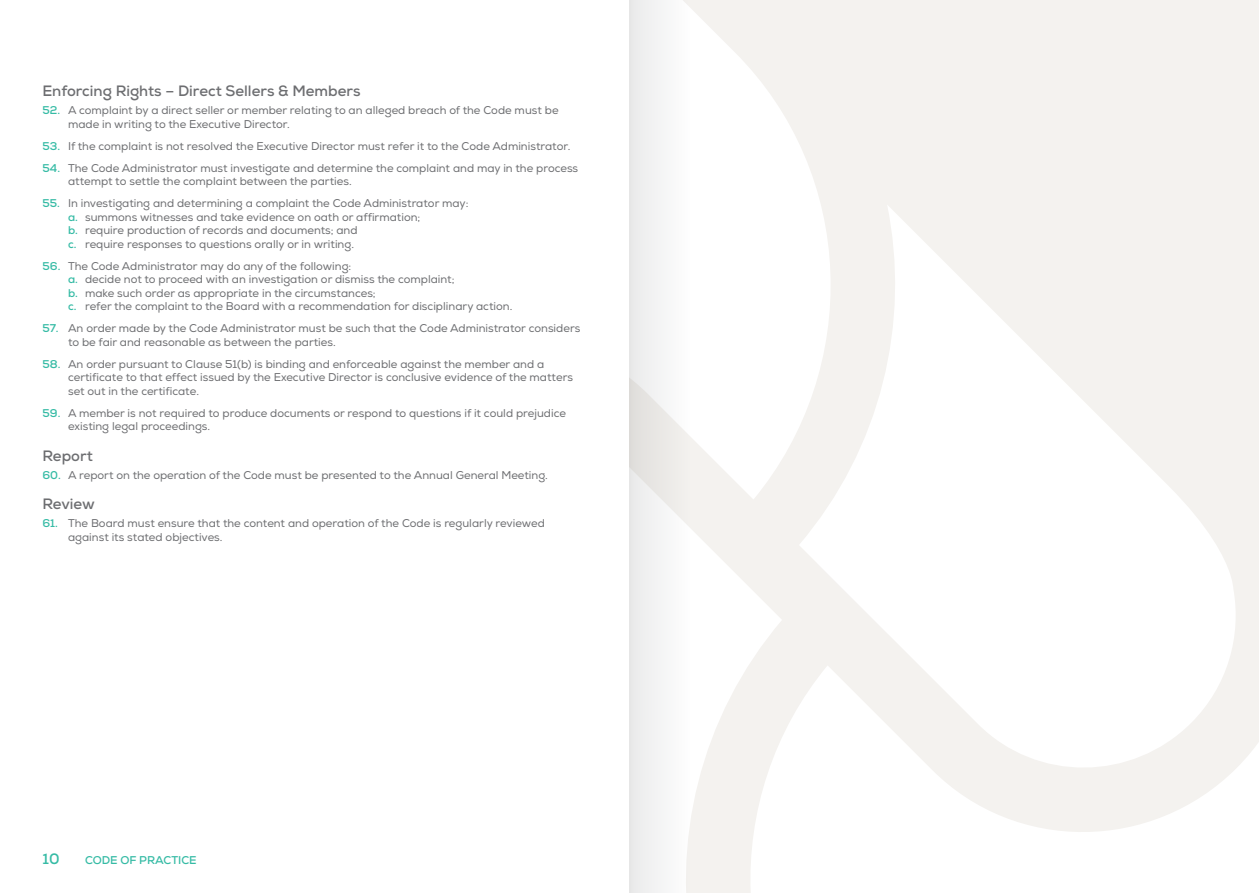
<style>
.page{position:relative;width:1259px;height:893px;background:#fff}
.page>*{position:absolute;margin:0;border:0;box-sizing:border-box;transform-origin:0 0}
.t1{font:700 15px "Nexa";color:#6d6e71}
.t2{font:700 15px "Nexa";color:#36bba5}
.t3{font:11.25px/13.5px "Nexa";color:#6d6e71}
.t4{font:700 11.25px "Nexa";color:#36bba5}
.s1{font-weight:700;color:#36bba5}
</style>
<div class="page">
<div style="left:629px;top:0;width:630px;height:893px;background:#f4f2ef"></div>
<svg style="left:689px;top:7px;width:132px;height:451px;fill:#fff"></svg>
<svg style="left:782px;top:707px;width:477px;height:186px;fill:#fff"></svg>
<svg style="left:689px;top:382px;width:93px;height:511px"></svg>
<svg style="left:799px;top:205px;width:442px;height:577px;fill:#fff"></svg>
<svg style="left:629px;top:0;width:60px;height:893px"></svg>
<h1 class="t1" style="left:43px;top:81px;width:319px">Enforcing Rights – Direct Sellers &amp; Members</h1>
<p class="t3" style="left:68px;top:104px;width:492px;text-indent:-26px"><span class="s1">52.</span> A complaint by a direct seller or member relating to an alleged breach of the Code must be made in writing to the Executive Director.</p>
<p class="t3" style="left:43px;top:139px;width:529px"><span class="s1">53.</span> If the complaint is not resolved the Executive Director must refer it to the Code Administrator.</p>
<p class="t3" style="left:68px;top:161px;width:512px;text-indent:-26px"><span class="s1">54.</span> The Code Administrator must investigate and determine the complaint and may in the process attempt to settle the complaint between the parties.</p>
<p class="t3" style="left:68px;top:197px;width:402px;text-indent:-26px"><span class="s1">55.</span> In investigating and determining a complaint the Code Administrator may: <span class="s1">a.</span> summons witnesses and take evidence on oath or affirmation;<br><span class="s1">b.</span> require production of records and documents; and<br><span class="s1">c.</span> require responses to questions orally or in writing.</p>
<p class="t3" style="left:68px;top:259px;width:446px;text-indent:-26px"><span class="s1">56.</span> The Code Administrator may do any of the following:<br><span class="s1">a.</span> decide not to proceed with an investigation or dismiss the complaint;<br><span class="s1">b.</span> make such order as appropriate in the circumstances;<br><span class="s1">c.</span> refer the complaint to the Board with a recommendation for disciplinary action.</p>
<p class="t3" style="left:68px;top:322px;width:514px;text-indent:-26px"><span class="s1">57.</span> An order made by the Code Administrator must be such that the Code Administrator considers to be fair and reasonable as between the parties.</p>
<p class="t3" style="left:68px;top:357px;width:506px;text-indent:-26px"><span class="s1">58.</span> An order pursuant to Clause 51(b) is binding and enforceable against the member and a certificate to that effect issued by the Executive Director is conclusive evidence of the matters set out in the certificate.</p>
<p class="t3" style="left:68px;top:406px;width:499px;text-indent:-26px"><span class="s1">59.</span> A member is not required to produce documents or respond to questions if it could prejudice existing legal proceedings.</p>
<h1 class="t1" style="left:43px;top:446px;width:52px">Report</h1>
<p class="t3" style="left:43px;top:468px;width:507px"><span class="s1">60.</span> A report on the operation of the Code must be presented to the Annual General Meeting.</p>
<h1 class="t1" style="left:43px;top:495px;width:54px">Review</h1>
<p class="t3" style="left:68px;top:517px;width:478px;text-indent:-26px"><span class="s1">61.</span> The Board must ensure that the content and operation of the Code is regularly reviewed against its stated objectives.</p>
<h1 class="t2" style="left:43px;top:849px;width:19px">10</h1>
<p class="t4" style="left:85px;top:853px;width:113px">CODE OF PRACTICE</p>
</div>
